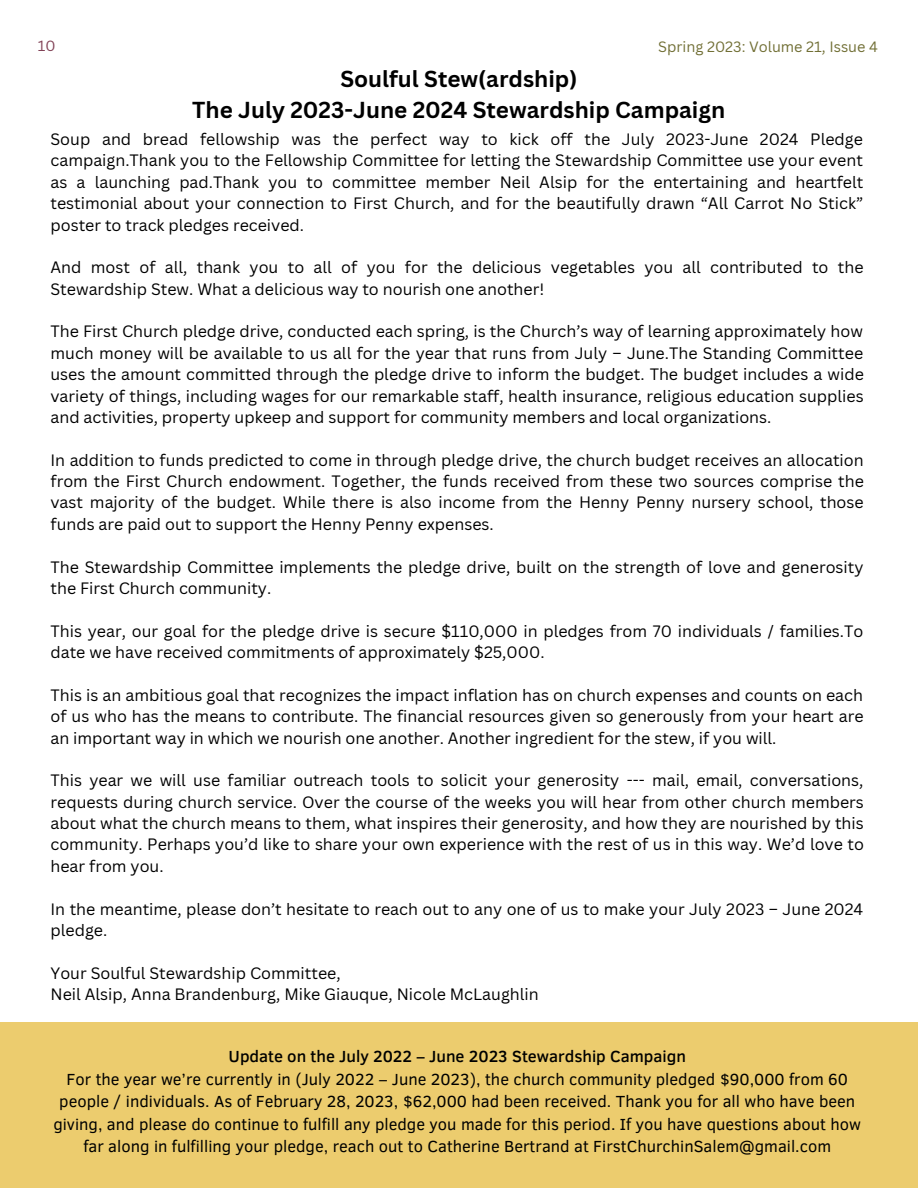
<style>
.page{position:relative;width:918px;height:1188px;background:#fff}
.page>*{position:absolute;margin:0;border:0;box-sizing:border-box;transform-origin:0 0}
.t1{font:700 22.5px/31.5px "Canva Sans";color:#000;text-align:center}
.t2{font:16.5px/22.5px "Clear Sans";color:#000;text-align:center}
.t3{font:500 16.5px "Clear Sans";color:#000}
.t4{font:16.05px/21.3px "Canva Sans";color:#000;text-align:justify}
.t5{font:14.55px "Canva Sans";color:#716f35}
.t6{font:14.4px "Canva Sans";color:#814256}
</style>
<div class="page">
<div style="left:0;top:1023px;width:918px;height:165px;background:#eccc6e"></div>
<p class="t6" style="left:38px;top:36px;width:19px">10</p>
<p class="t5" style="left:658px;top:37px;width:221px">Spring 2023: Volume 21, Issue 4</p>
<h1 class="t1" style="left:192px;top:62px;width:534px">Soulful Stew(ardship)<br>The July 2023-June 2024 Stewardship Campaign</h1>
<p class="t4" style="left:51px;top:128px;width:814px">Soup and bread fellowship was the perfect way to kick off the July 2023-June 2024 Pledge campaign.Thank you to the Fellowship Committee for letting the Stewardship Committee use your event as a launching pad.Thank you to committee member Neil Alsip for the entertaining and heartfelt testimonial about your connection to First Church, and for the beautifully drawn “All Carrot No Stick” poster to track pledges received.</p>
<p class="t4" style="left:51px;top:256px;width:815px">And most of all, thank you to all of you for the delicious vegetables you all contributed to the<br>Stewardship Stew. What a delicious way to nourish one another!</p>
<p class="t4" style="left:51px;top:321px;width:815px">The First Church pledge drive, conducted each spring, is the Church’s way of learning approximately how much money will be available to us all for the year that runs from July – June.The Standing Committee uses the amount committed through the pledge drive to inform the budget. The budget includes a wide variety of things, including wages for our remarkable staff, health insurance, religious education supplies and activities, property upkeep and support for community members and local organizations.</p>
<p class="t4" style="left:51px;top:449px;width:815px">In addition to funds predicted to come in through pledge drive, the church budget receives an allocation from the First Church endowment. Together, the funds received from these two sources comprise the vast majority of the budget. While there is also income from the Henny Penny nursery school, those funds are paid out to support the Henny Penny expenses.</p>
<p class="t4" style="left:51px;top:556px;width:815px">The Stewardship Committee implements the pledge drive, built on the strength of love and generosity the First Church community.</p>
<p class="t4" style="left:51px;top:620px;width:814px">This year, our goal for the pledge drive is secure $110,000 in pledges from 70 individuals / families.To date we have received commitments of approximately $25,000.</p>
<p class="t4" style="left:51px;top:684px;width:815px">This is an ambitious goal that recognizes the impact inflation has on church expenses and counts on each of us who has the means to contribute. The financial resources given so generously from your heart are an important way in which we nourish one another. Another ingredient for the stew, if you will.</p>
<p class="t4" style="left:51px;top:769px;width:815px">This year we will use familiar outreach tools to solicit your generosity --- mail, email, conversations, requests during church service. Over the course of the weeks you will hear from other church members about what the church means to them, what inspires their generosity, and how they are nourished by this community. Perhaps you’d like to share your own experience with the rest of us in this way. We’d love to hear from you.</p>
<p class="t4" style="left:51px;top:898px;width:814px">In the meantime, please don’t hesitate to reach out to any one of us to make your July 2023 – June 2024 pledge.</p>
<p class="t4" style="left:51px;top:962px;width:490px">Your Soulful Stewardship Committee,<br>Neil Alsip, Anna Brandenburg, Mike Giauque, Nicole McLaughlin</p>
<p class="t3" style="left:229px;top:1044px;width:459px">Update on the July 2022 – June 2023 Stewardship Campaign</p>
<p class="t2" style="left:53px;top:1067px;width:809px">For the year we’re currently in (July 2022 – June 2023), the church community pledged $90,000 from 60 people / individuals. As of February 28, 2023, $62,000 had been received. Thank you for all who have been giving, and please do continue to fulfill any pledge you made for this period. If you have questions about how far along in fulfilling your pledge, reach out to Catherine Bertrand at FirstChurchinSalem@gmail.com</p>
</div>
